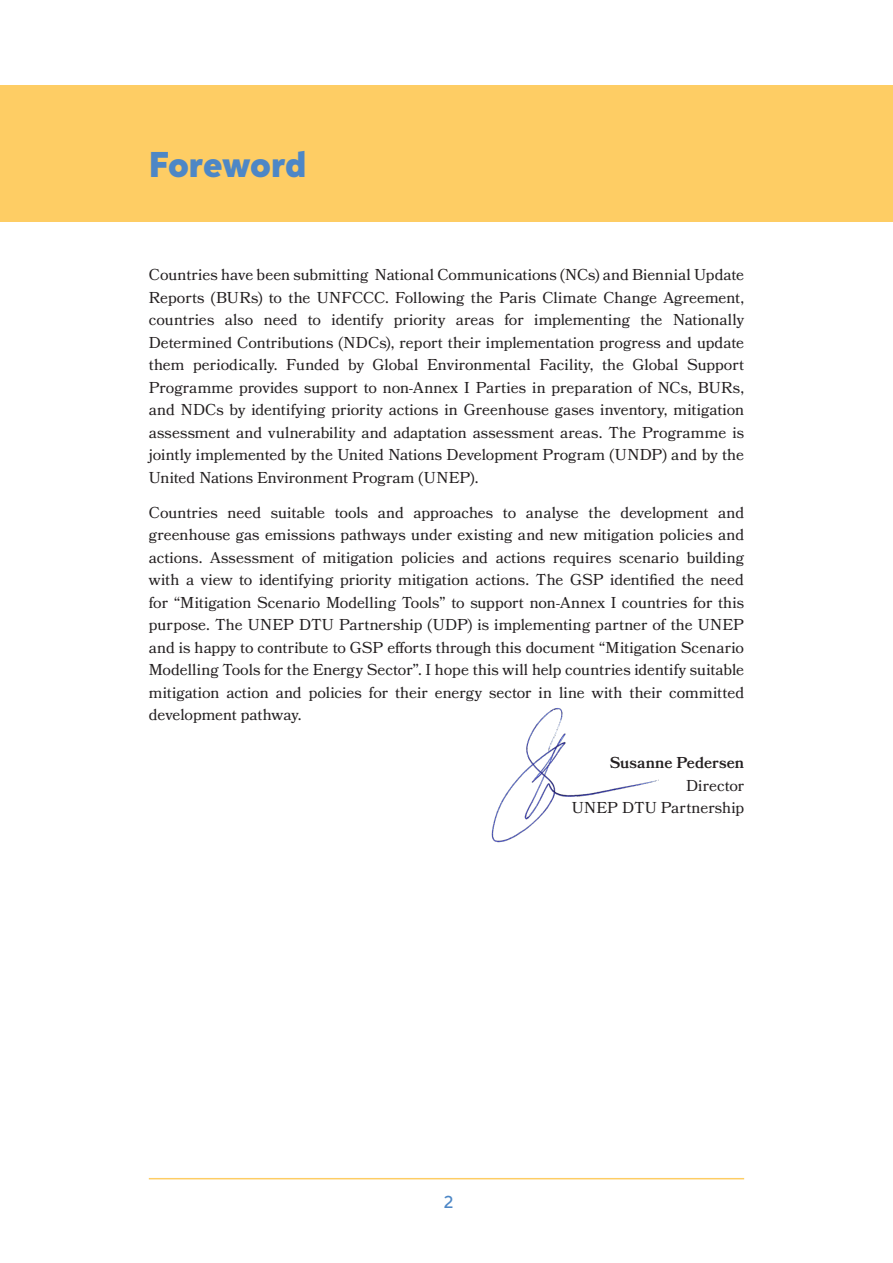
<style>
.page{position:relative;width:893px;height:1263px;background:#fff}
.page>*{position:absolute;margin:0;border:0;box-sizing:border-box;transform-origin:0 0}
.Heading_no_contents{font:900 36px "Aspira";letter-spacing:-.005em;color:#4d87c6}
.t1{font:500 18px "Aspira";color:#4d87c6}
.Body_text_no_indent{font:15.75px/22.5px "Bookmania";color:#231f20;text-align:justify}
.Names{font:15.75px/22.5px "Bookmania";color:#231f20;text-align:right}
.s1{font-weight:600}
</style>
<div class="page">
<hr style="left:149px;top:1178px;width:595px;height:1px;background:#fecd64">
<div style="left:0;top:85px;width:893px;height:136px;background:#fecd64"></div>
<img style="left:491px;top:708px;width:168px;height:135px">
<p class="Heading_no_contents" style="left:149px;top:142px;width:159px">Foreword</p>
<p class="Body_text_no_indent" style="left:149px;top:263px;width:597px">Countries have been submitting National Communications (NCs) and Biennial Update Reports (BURs) to the UNFCCC. Following the Paris Climate Change Agreement, countries also need to identify priority areas for implementing the Nationally Determined Contributions (NDCs), report their implementation progress and update them periodically. Funded by Global Environmental Facility, the Global Support Programme provides support to non-Annex I Parties in preparation of NCs, BURs, and NDCs by identifying priority actions in Greenhouse gases inventory, mitigation assessment and vulnerability and adaptation assessment areas. The Programme is jointly implemented by the United Nations Development Program (UNDP) and by the United Nations Environment Program (UNEP).</p>
<p class="Body_text_no_indent" style="left:149px;top:501px;width:597px">Countries need suitable tools and approaches to analyse the development and greenhouse gas emissions pathways under existing and new mitigation policies and actions. Assessment of mitigation policies and actions requires scenario building with a view to identifying priority mitigation actions. The GSP identified the need for “Mitigation Scenario Modelling Tools” to support non-Annex I countries for this purpose. The UNEP DTU Partnership (UDP) is implementing partner of the UNEP and is happy to contribute to GSP efforts through this document “Mitigation Scenario Modelling Tools for the Energy Sector”. I hope this will help countries identify suitable mitigation action and policies for their energy sector in line with their committed development pathway.</p>
<p class="Names" style="left:572px;top:752px;width:174px"><span class="s1">Susanne Pedersen<br></span>Director<br>UNEP DTU Partnership</p>
<p class="t1" style="left:444px;top:1191px;width:11px">2</p>
</div>
